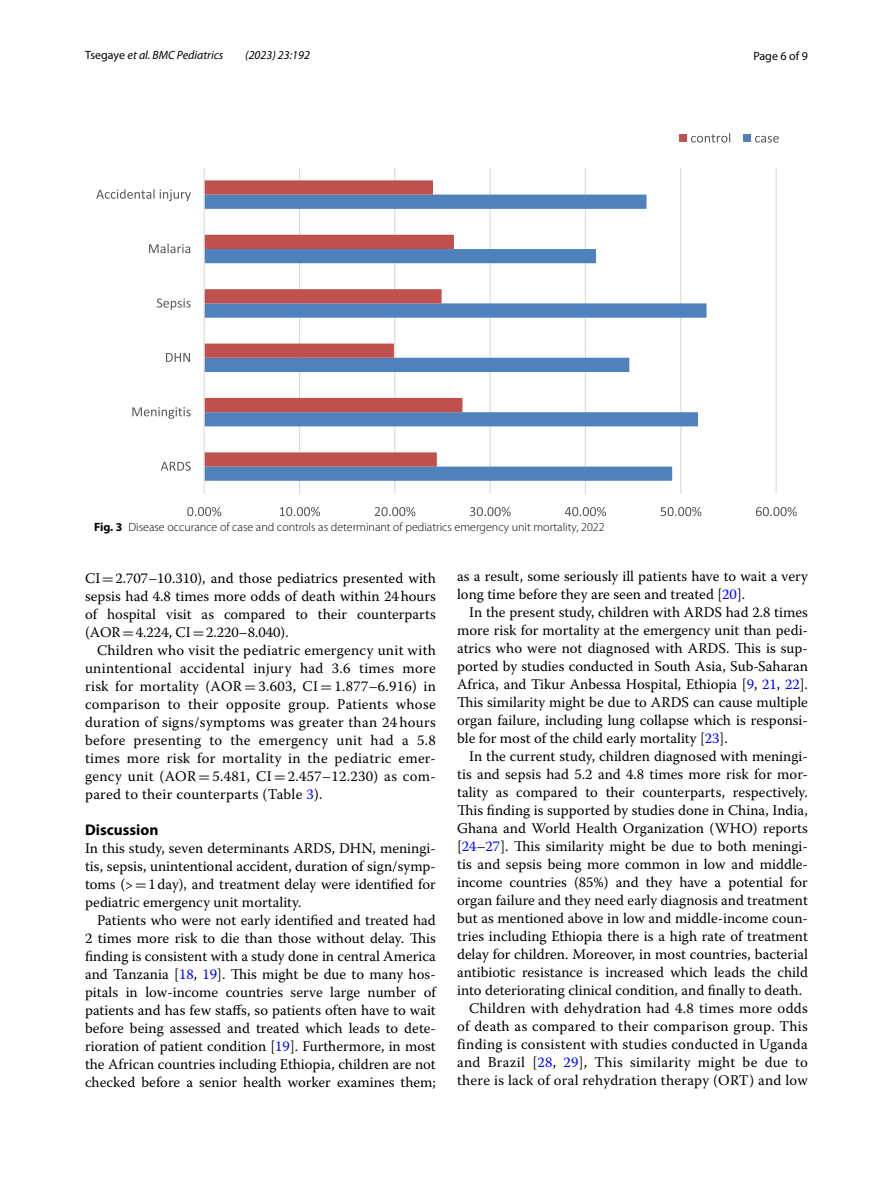
<style>
.page{position:relative;width:893px;height:1187px;background:#fff}
.page>*{position:absolute;margin:0;border:0;box-sizing:border-box;transform-origin:0 0}
.t1{font:700 15.45px "Myriad Pro";color:#000}
.t2{font:14.7px/18px "Warnock Pro";color:#000;text-align:justify}
.t3{font:14.7px "Warnock Pro";letter-spacing:.02em;color:#000}
.t4{font:300 12px "Myriad Pro";color:#000}
.t5{font:italic 12px "Myriad Pro";color:#000}
.t6{font:12px "Myriad Pro";color:#000}
.s1{font-style:normal}
.s2{font-weight:700}
.s3{font-family:"MTSY"}
.s4{color:#00f}
</style>
<div class="page">
<hr style="left:299px;top:167px;width:1px;height:326px;background:#d9d9d9">
<hr style="left:394px;top:167px;width:1px;height:326px;background:#d9d9d9">
<hr style="left:490px;top:167px;width:1px;height:326px;background:#d9d9d9">
<hr style="left:585px;top:167px;width:1px;height:326px;background:#d9d9d9">
<hr style="left:680px;top:167px;width:1px;height:326px;background:#d9d9d9">
<hr style="left:775px;top:167px;width:2px;height:326px;background:#d9d9d9">
<svg style="left:205px;top:194px;width:501px;height:287px"></svg>
<svg style="left:205px;top:180px;width:257px;height:286px"></svg>
<hr style="left:204px;top:167px;width:1px;height:326px;background:#d9d9d9">
<svg style="left:187px;top:507px;width:34px;height:9px"></svg>
<svg style="left:280px;top:507px;width:40px;height:9px"></svg>
<svg style="left:375px;top:507px;width:40px;height:9px"></svg>
<svg style="left:470px;top:507px;width:41px;height:9px"></svg>
<svg style="left:565px;top:507px;width:41px;height:9px"></svg>
<svg style="left:661px;top:507px;width:40px;height:9px"></svg>
<svg style="left:756px;top:507px;width:41px;height:9px"></svg>
<svg style="left:161px;top:461px;width:30px;height:10px"></svg>
<svg style="left:132px;top:407px;width:59px;height:12px"></svg>
<svg style="left:166px;top:353px;width:24px;height:9px"></svg>
<svg style="left:157px;top:298px;width:34px;height:12px"></svg>
<svg style="left:149px;top:243px;width:41px;height:10px"></svg>
<svg style="left:96px;top:189px;width:95px;height:12px"></svg>
<div style="left:679px;top:135px;width:8px;height:7px;background:#c0504d"></div>
<svg style="left:691px;top:133px;width:39px;height:10px"></svg>
<div style="left:743px;top:135px;width:8px;height:7px;background:#4f81bd"></div>
<svg style="left:755px;top:136px;width:24px;height:7px"></svg>
<p class="t5" style="left:85px;top:48px;width:140px"><span class="s1">Tsegaye</span> et al. BMC Pediatrics</p>
<p class="t5" style="left:245px;top:48px;width:66px">(2023) 23:192</p>
<p class="t6" style="left:753px;top:48px;width:56px">Page 6 of 9</p>
<p class="t4" style="left:94px;top:521px;width:512px"><span class="s2">Fig. 3</span> Disease occurance of case and controls as determinant of pediatrics emergency unit mortality, 2022</p>
<p class="t2" style="left:85px;top:568px;width:352px">CI<span class="s3">=</span>2.707–10.310), and those pediatrics presented with sepsis had 4.8 times more odds of death within 24hours of hospital visit as compared to their counterparts (AOR<span class="s3">=</span>4.224, CI<span class="s3">=</span>2.220–8.040).</p>
<p class="t2" style="left:85px;top:640px;width:352px;text-indent:12px">Children who visit the pediatric emergency unit with unintentional accidental injury had 3.6 times more risk for mortality (AOR <span class="s3">=</span> 3.603, CI <span class="s3">=</span> 1.877–6.916) in comparison to their opposite group. Patients whose duration of signs/symptoms was greater than 24 hours before presenting to the emergency unit had a 5.8 times more risk for mortality in the pediatric emer&shy;gency unit (AOR <span class="s3">=</span> 5.481, CI <span class="s3">=</span> 2.457–12.230) as com&shy;pared to their counterparts (Table <span class="s4">3</span>).</p>
<p class="t1" style="left:85px;top:819px;width:75px">Discussion</p>
<p class="t2" style="left:85px;top:838px;width:352px">In this study, seven determinants ARDS, DHN, meningi&shy;tis, sepsis, unintentional accident, duration of sign/symp&shy;toms (&gt;<span class="s3">=</span>1day), and treatment delay were identified for pediatric emergency unit mortality.</p>
<p class="t2" style="left:85px;top:910px;width:352px;text-indent:12px">Patients who were not early identified and treated had 2 times more risk to die than those without delay. This finding is consistent with a study done in central America and Tanzania [<span class="s4">18</span>, <span class="s4">19</span>]. This might be due to many hos&shy;pitals in low-income countries serve large number of patients and has few staffs, so patients often have to wait before being assessed and treated which leads to dete&shy;rioration of patient condition [<span class="s4">19</span>]. Furthermore, in most the African countries including Ethiopia, children are not checked before a senior health worker examines them;</p>
<p class="t2" style="left:457px;top:566px;width:352px">as a result, some seriously ill patients have to wait a very long time before they are seen and treated [<span class="s4">20</span>].</p>
<p class="t2" style="left:457px;top:602px;width:352px;text-indent:12px">In the present study, children with ARDS had 2.8 times more risk for mortality at the emergency unit than pedi&shy;atrics who were not diagnosed with ARDS. This is sup&shy;ported by studies conducted in South Asia, Sub-Saharan Africa, and Tikur Anbessa Hospital, Ethiopia [<span class="s4">9</span>, <span class="s4">21</span>, <span class="s4">22</span>].<br>This similarity might be due to ARDS can cause multiple organ failure, including lung collapse which is responsi&shy;ble for most of the child early mortality [<span class="s4">23</span>].</p>
<p class="t2" style="left:469px;top:746px;width:340px">In the current study, children diagnosed with meningi-</p>
<p class="t2" style="left:457px;top:764px;width:352px">tis and sepsis had 5.2 and 4.8 times more risk for mor-</p>
<p class="t2" style="left:457px;top:782px;width:352px">tality as compared to their counterparts, respectively.</p>
<p class="t2" style="left:457px;top:800px;width:352px">This finding is supported by studies done in China, India,</p>
<p class="t2" style="left:457px;top:818px;width:352px">Ghana and World Health Organization (WHO) reports</p>
<p class="t2" style="left:457px;top:836px;width:352px">[<span class="s4">24</span>–<span class="s4">27</span>]. This similarity might be due to both meningi-</p>
<p class="t2" style="left:457px;top:854px;width:352px">tis and sepsis being more common in low and middle-</p>
<p class="t2" style="left:457px;top:872px;width:352px">income countries (85%) and they have a potential for</p>
<p class="t2" style="left:457px;top:890px;width:352px">organ failure and they need early diagnosis and treatment</p>
<p class="t2" style="left:457px;top:908px;width:352px">but as mentioned above in low and middle-income coun-</p>
<p class="t2" style="left:457px;top:926px;width:352px">tries including Ethiopia there is a high rate of treatment</p>
<p class="t2" style="left:457px;top:944px;width:352px">delay for children. Moreover, in most countries, bacterial</p>
<p class="t2" style="left:457px;top:962px;width:352px">antibiotic resistance is increased which leads the child</p>
<p class="t2" style="left:457px;top:980px;width:346px">into deteriorating clinical condition, and finally to death.</p>
<p class="t3" style="left:469px;top:999px;width:340px">Children with dehydration had 4.8 times more odds</p>
<p class="t3" style="left:457px;top:1017px;width:352px">of death as compared to their comparison group. This</p>
<p class="t3" style="left:457px;top:1035px;width:352px">finding is consistent with studies conducted in Uganda</p>
<p class="t3" style="left:457px;top:1053px;width:352px">and Brazil [<span class="s4">28</span>, <span class="s4">29</span>], This similarity might be due to</p>
<p class="t3" style="left:457px;top:1071px;width:352px">there is lack of oral rehydration therapy (ORT) and low</p>
</div>
